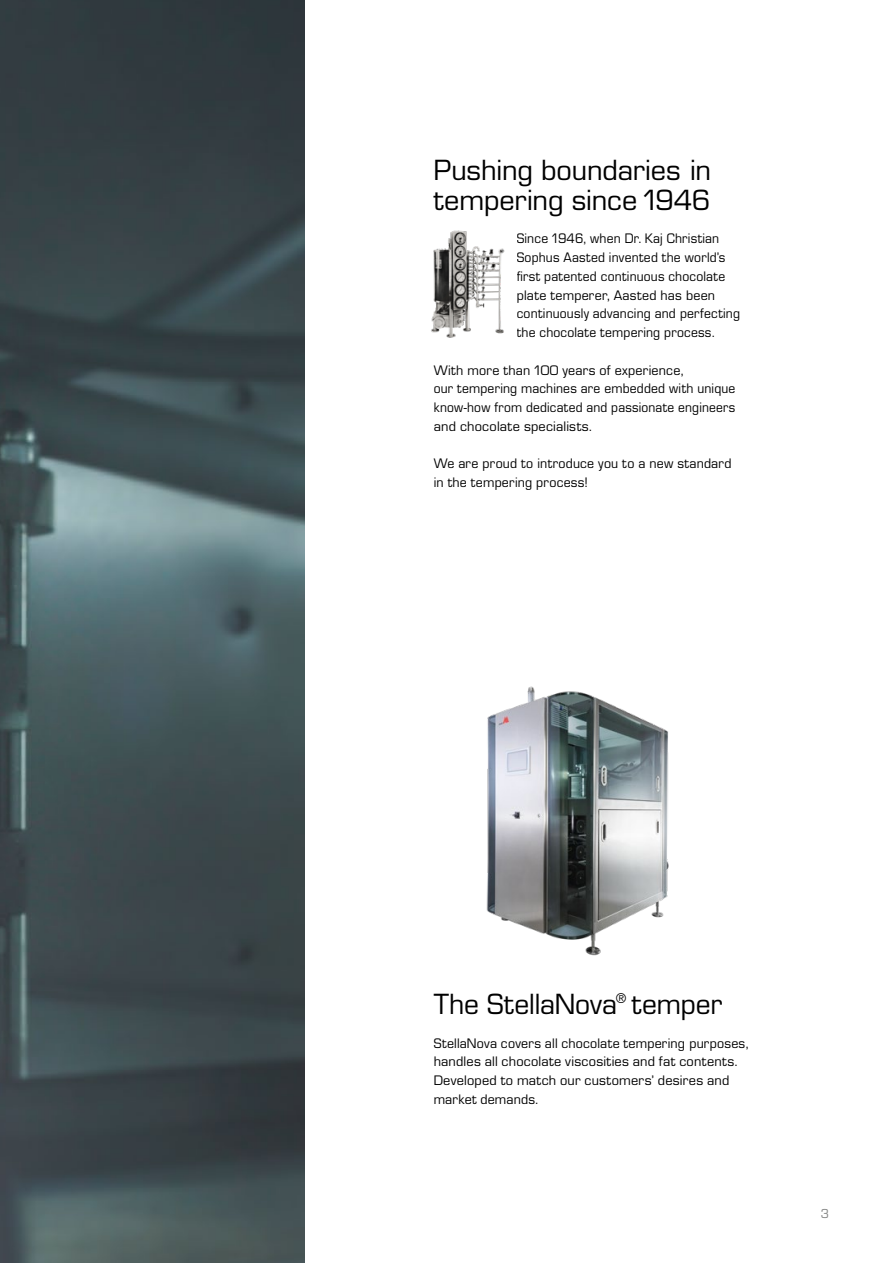
<style>
.page{position:relative;width:893px;height:1263px;background:#fff}
.page>*{position:absolute;margin:0;border:0;box-sizing:border-box;transform-origin:0 0}
.t1{font:27px/30px "Eurostile LT Std";letter-spacing:-.005em;color:#000}
.body_no_grid{font:12.75px/18.8px "Eurostile LT Std";letter-spacing:.015em;color:#000}
.body_no_grid-2{font:12.75px/18.8px "Eurostile LT Std";letter-spacing:.015em;color:#000;scale:.95 1}
.t2{font:12px "Eurostile LT Std";color:#868786}
</style>
<div class="page">
<img style="left:1px;top:0;width:304px;height:1263px">
<img style="left:486px;top:686px;width:183px;height:270px">
<img style="left:431px;top:230px;width:74px;height:108px">
<hr style="left:0;top:0;width:1px;height:1263px;background:#bbbcbc">
<h2 class="t1" style="left:434px;top:155px;width:279px">Pushing boundaries in tempering since 1946</h2>
<p class="body_no_grid-2" style="left:517px;top:229px;width:236px">Since 1946, when Dr. Kaj Christian Sophus Aasted invented the world’s first patented continuous chocolate plate temperer, Aasted has been continuously advancing and perfecting the chocolate tempering process.</p>
<p class="body_no_grid" style="left:434px;top:361px;width:303px">With more than 100 years of experience,<br>our tempering machines are embedded with unique know-how from dedicated and passionate engineers and chocolate specialists.</p>
<p class="body_no_grid" style="left:434px;top:454px;width:299px">We are proud to introduce you to a new standard in the tempering process!</p>
<h2 class="t1" style="left:434px;top:989px;width:290px">The StellaNova<sup>®</sup> temper</h2>
<p class="body_no_grid" style="left:434px;top:1033px;width:317px">StellaNova covers all chocolate tempering purposes, handles all chocolate viscosities and fat contents.<br>Developed to match our customers’ desires and market demands.</p>
<p class="t2" style="left:821px;top:1206px;width:10px">3</p>
</div>
